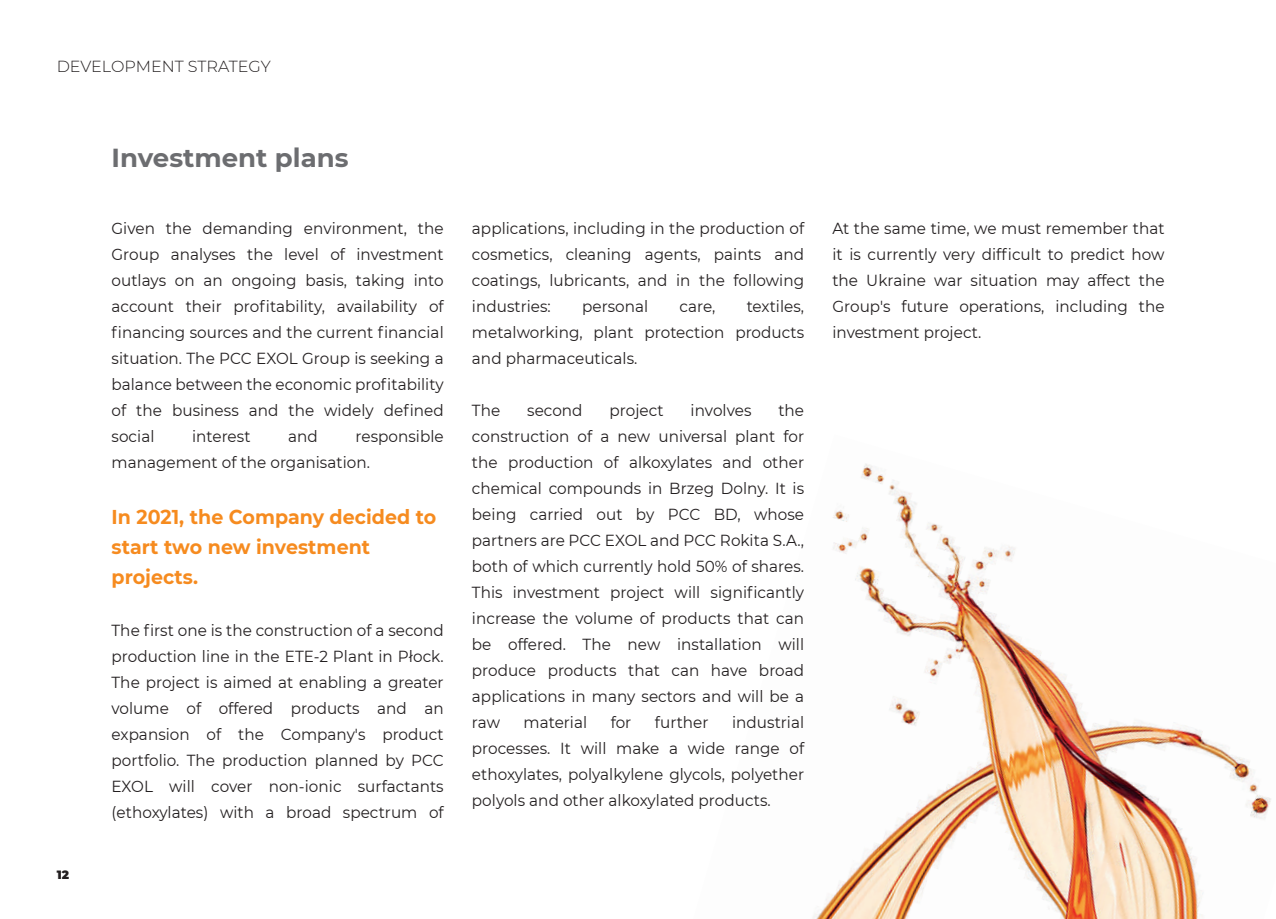
<style>
.page{position:relative;width:1276px;height:919px;background:#fff}
.page>*{position:absolute;margin:0;border:0;box-sizing:border-box;transform-origin:0 0}
.t1{font:700 26px "Montserrat";color:#6c6d70}
.t2{font:700 20px/30px "Montserrat";letter-spacing:.005em;color:#f68b1f;scale:.95 1}
.t3{font:16px/26px "Montserrat";letter-spacing:.005em;color:#231f20;text-align:justify;scale:.95 1}
.t4{font:300 16px "Montserrat";color:#231f20}
.t5{font:900 12px "Montserrat";color:#231f20}
</style>
<div class="page">
<img style="left:813px;top:463px;width:458px;height:455px">
<p class="t4" style="left:57px;top:56px;width:216px">DEVELOPMENT STRATEGY</p>
<p class="t5" style="left:57px;top:865px;width:14px">12</p>
<h1 class="t1" style="left:111px;top:139px;width:238px">Investment plans</h1>
<p class="t3" style="left:111px;top:215px;width:351px">Given the demanding environment, the Group analyses the level of investment outlays on an ongoing basis, taking into account their profitability, availability of financing sources and the current financial situation. The PCC EXOL Group is seeking a balance between the economic profitability of the business and the widely defined social</p>
<p class="t3" style="left:111px;top:423px;width:351px;text-indent:244px">responsible management of the organisation.</p>
<p class="t2" style="left:111px;top:501px;width:343px">In 2021, the Company decided to start two new investment projects.</p>
<p class="t3" style="left:111px;top:617px;width:351px">The first one is the construction of a second production line in the ETE-2 Plant in Płock.<br>The project is aimed at enabling a greater volume of offered products and an expansion of the Company's product portfolio. The production planned by PCC EXOL will cover non-ionic surfactants (ethoxylates) with a broad spectrum of</p>
<p class="t3" style="left:192px;top:423px;width:63px">interest</p>
<p class="t3" style="left:288px;top:423px;width:33px">and</p>
<p class="t3" style="left:472px;top:215px;width:351px">applications, including in the production of cosmetics, cleaning agents, paints and coatings, lubricants, and in the following industries:</p>
<p class="t3" style="left:472px;top:293px;width:351px;text-indent:275px">textiles, metalworking, plant protection products and pharmaceuticals.</p>
<p class="t3" style="left:472px;top:397px;width:31px">The</p>
<p class="t3" style="left:527px;top:397px;width:60px">second</p>
<p class="t3" style="left:609px;top:397px;width:59px">project</p>
<p class="t3" style="left:690px;top:397px;width:65px">involves</p>
<p class="t3" style="left:582px;top:293px;width:71px">personal</p>
<p class="t3" style="left:679px;top:293px;width:39px">care,</p>
<p class="t3" style="left:472px;top:397px;width:351px;text-indent:306px">the construction of a new universal plant for the production of alkoxylates and other chemical compounds in Brzeg Dolny. It is being carried out by PCC BD, whose partners are PCC EXOL and PCC Rokita S.A., both of which currently hold 50% of shares.<br>This investment project will significantly increase the volume of products that can be offered. The new installation will produce products that can have broad applications in many sectors and will be a raw</p>
<p class="t3" style="left:523px;top:709px;width:68px">material</p>
<p class="t3" style="left:610px;top:709px;width:23px">for</p>
<p class="t3" style="left:655px;top:709px;width:58px">further</p>
<p class="t3" style="left:472px;top:709px;width:351px;text-indent:260px">industrial processes. It will make a wide range of ethoxylates, polyalkylene glycols, polyether polyols and other alkoxylated products.</p>
<p class="t3" style="left:832px;top:215px;width:351px">At the same time, we must remember that it is currently very difficult to predict how the Ukraine war situation may affect the Group's future operations, including the investment project.</p>
</div>
